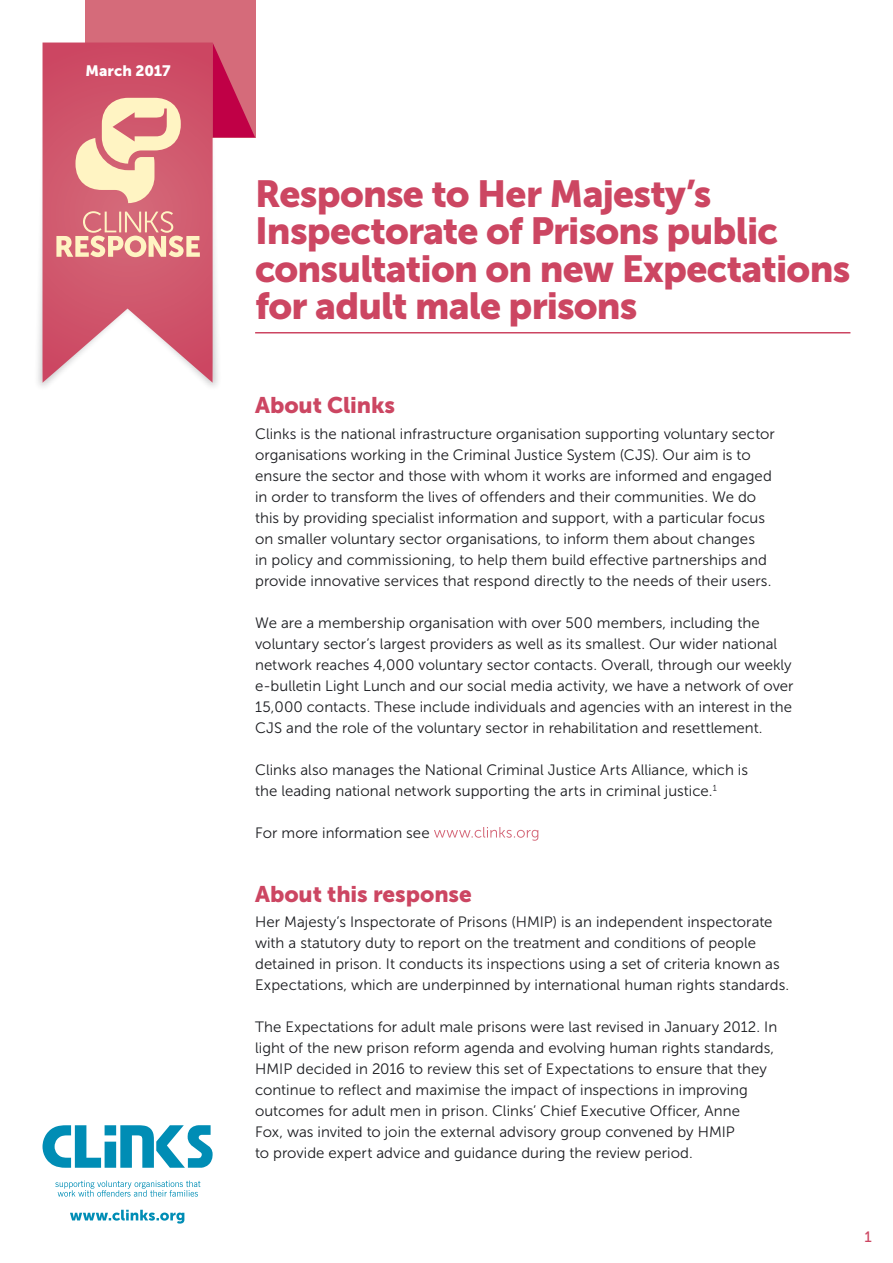
<style>
.page{position:relative;width:893px;height:1263px;background:#fff}
.page>*{position:absolute;margin:0;border:0;box-sizing:border-box;transform-origin:0 0}
.t1{font:37.5px/37.5px "Museo Sans 900";letter-spacing:-.02em;color:#cc4662}
.t2{font:22.5px "Museo Sans 900";letter-spacing:-.005em;color:#cc4662}
.t3{font:15px/21px "Museo Sans 300";letter-spacing:.005em;color:#1b1c20}
.t4{font:15px "Museo Sans 900";color:#fff}
.t5{font:15px "Museo Sans 500";color:#cc4662}
.s1{color:#fff}
</style>
<div class="page">
<div style="left:85px;top:0;width:170px;height:137px;background:#d56b7a"></div>
<svg style="left:213px;top:44px;width:42px;height:93px"></svg>
<div style="left:33px;top:50px;width:189px;height:341px;background:#1b1c20;opacity:.25"></div>
<svg style="left:43px;top:43px;width:170px;height:340px;background:#d66e81"></svg>
<svg style="left:56px;top:211px;width:144px;height:46px;background:#e1948f"></svg>
<svg style="left:75px;top:98px;width:106px;height:105px;background:#e8aa9a"></svg>
<svg style="left:43px;top:1125px;width:170px;height:43px"></svg>
<svg style="left:55px;top:1180px;width:145px;height:17px"></svg>
<svg style="left:70px;top:1210px;width:114px;height:13px"></svg>
<hr style="left:255px;top:332px;width:595px;height:1px;background:#cc4662">
<p class="t4" style="left:86px;top:62px;width:87px">March 2017</p>
<h1 class="t1" style="left:255px;top:175px;width:597px">Response to Her Majesty’s<br>Inspectorate of Prisons public consultation on new Expectations for adult male prisons</h1>
<h2 class="t2" style="left:255px;top:393px;width:141px">About Clinks</h2>
<p class="t3" style="left:255px;top:423px;width:521px">Clinks is the national infrastructure organisation supporting voluntary sector organisations working in the Criminal Justice System (CJS). Our aim is to ensure the sector and those with whom it works are informed and engaged in order to transform the lives of offenders and their communities. We do this by providing specialist information and support, with a particular focus on smaller voluntary sector organisations, to inform them about changes<br>in policy and commissioning, to help them build effective partnerships and provide innovative services that respond directly to the needs of their users.</p>
<p class="t3" style="left:255px;top:612px;width:540px">We are a membership organisation with over 500 members, including the voluntary sector’s largest providers as well as its smallest. Our wider national network reaches 4,000 voluntary sector contacts. Overall, through our weekly e-bulletin Light Lunch and our social media activity, we have a network of over 15,000 contacts. These include individuals and agencies with an interest in the CJS and the role of the voluntary sector in rehabilitation and resettlement.</p>
<p class="t3" style="left:255px;top:759px;width:494px">Clinks also manages the National Criminal Justice Arts Alliance, which is the leading national network supporting the arts in criminal justice.<sup>1</sup></p>
<p class="t3" style="left:255px;top:822px;width:286px">For more information see <span class="s1">www.clinks.org</span></p>
<h2 class="t2" style="left:255px;top:881px;width:218px">About this response</h2>
<p class="t3" style="left:255px;top:912px;width:536px">Her Majesty’s Inspectorate of Prisons (HMIP) is an independent inspectorate with a statutory duty to report on the treatment and conditions of people detained in prison. It conducts its inspections using a set of criteria known as Expectations, which are underpinned by international human rights standards.</p>
<p class="t3" style="left:255px;top:1017px;width:524px">The Expectations for adult male prisons were last revised in January 2012. In light of the new prison reform agenda and evolving human rights standards, HMIP decided in 2016 to review this set of Expectations to ensure that they continue to reflect and maximise the impact of inspections in improving outcomes for adult men in prison. Clinks’ Chief Executive Officer, Anne<br>Fox, was invited to join the external advisory group convened by HMIP<br>to provide expert advice and guidance during the review period.</p>
<p class="t5" style="left:864px;top:1228px;width:9px">1</p>
</div>
